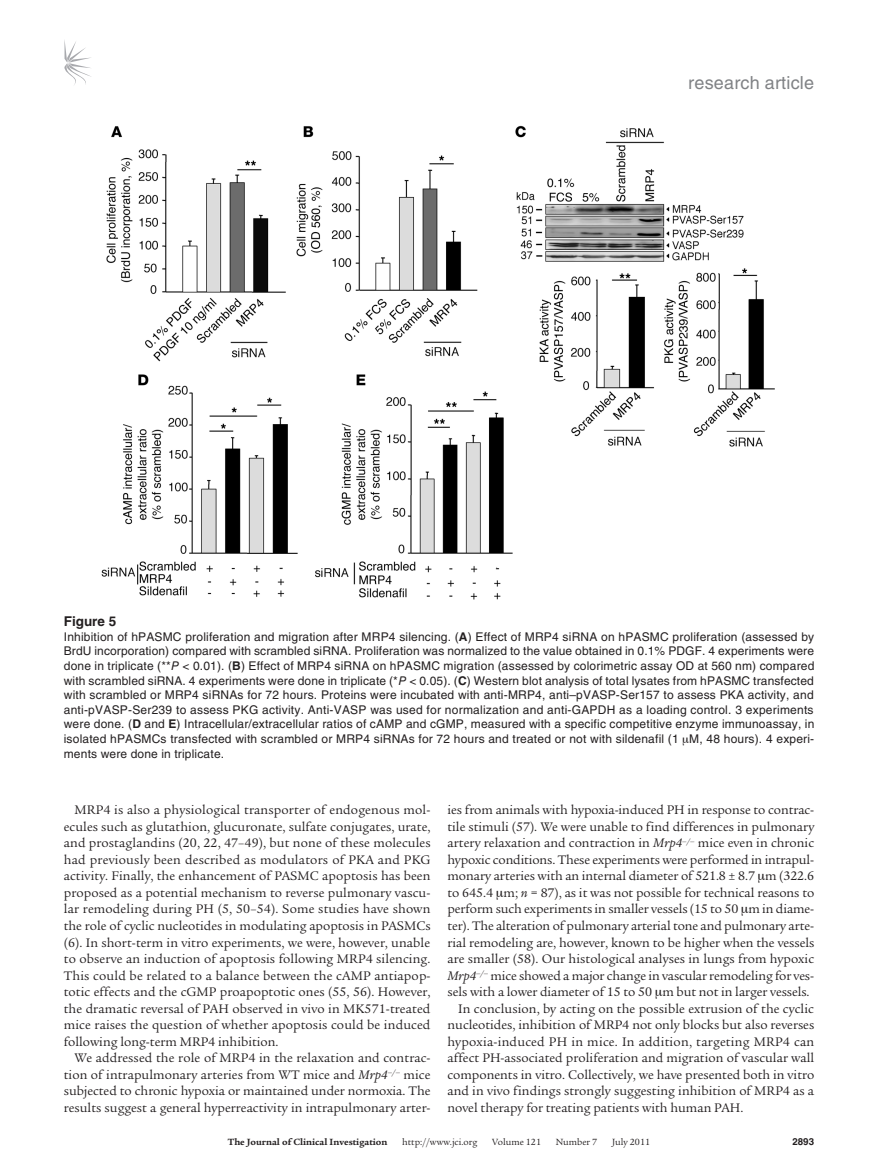
<style>
.page{position:relative;width:878px;height:1175px;background:#fff}
.page>*{position:absolute;margin:0;border:0;box-sizing:border-box;transform-origin:0 0}
.t1{font:18px "Helvetica LT Std";letter-spacing:.01em;color:#808285}
.t2{font:13.5px/16.5px "Legacy Serif Std";color:#231f20;text-align:justify}
.t3{font:700 13.5px "Helvetica LT Std";color:#231f20}
.t4{font:12px/14.7px "Helvetica LT Std";letter-spacing:.015em;color:#231f20;text-align:justify}
.t5{font:9.75px "Legacy Serif Std";color:#231f20}
.t6{font:700 9.75px "Legacy Serif Std";color:#231f20}
.t7{font:700 9.75px "Helvetica LT Std";color:#231f20}
.s1{font-weight:700}
.s2{font-style:italic}
</style>
<div class="page">
<svg style="left:64px;top:40px;width:27px;height:45px"></svg>
<img style="left:101px;top:125px;width:674px;height:475px">
<h1 class="t1" style="left:688px;top:73px;width:127px">research article</h1>
<p class="t3" style="left:64px;top:613px;width:54px">Figure 5</p>
<p class="t4" style="left:64px;top:629px;width:752px">Inhibition of hPASMC proliferation and migration after MRP4 silencing. (<span class="s1">A</span>) Effect of MRP4 siRNA on hPASMC proliferation (assessed by BrdU incorporation) compared with scrambled siRNA. Proliferation was normalized to the value obtained in 0.1% PDGF. 4 experiments were done in triplicate (**<span class="s2">P</span> &lt; 0.01). (<span class="s1">B</span>) Effect of MRP4 siRNA on hPASMC migration (assessed by colorimetric assay OD at 560 nm) compared with scrambled siRNA. 4 experiments were done in triplicate (*<span class="s2">P</span> &lt; 0.05). (<span class="s1">C</span>) Western blot analysis of total lysates from hPASMC transfected with scrambled or MRP4 siRNAs for 72 hours. Proteins were incubated with anti-MRP4, anti–pVASP-Ser157 to assess PKA activity, and anti-pVASP-Ser239 to assess PKG activity. Anti-VASP was used for normalization and anti-GAPDH as a loading control. 3 experiments were done. (<span class="s1">D</span> and <span class="s1">E</span>) Intracellular/extracellular ratios of cAMP and cGMP, measured with a specific competitive enzyme immunoassay, in isolated hPASMCs transfected with scrambled or MRP4 siRNAs for 72 hours and treated or not with sildenafil (1 M, 48 hours). 4 experi&shy;ments were done in triplicate.</p>
<p class="t2" style="left:64px;top:802px;width:368px;text-indent:11px">MRP4 is also a physiological transporter of endogenous mol&shy;ecules such as glutathion, glucuronate, sulfate conjugates, urate, and prostaglandins (20, 22, 47–49), but none of these molecules had previously been described as modulators of PKA and PKG activity. Finally, the enhancement of PASMC apoptosis has been proposed as a potential mechanism to reverse pulmonary vascu&shy;lar remodeling during PH (5, 50–54). Some studies have shown the role of cyclic nucleotides in modulating apoptosis in PASMCs (6). In short-term in vitro experiments, we were, however, unable to observe an induction of apoptosis following MRP4 silencing.<br>This could be related to a balance between the cAMP antiapop&shy;totic effects and the cGMP proapoptotic ones (55, 56). However, the dramatic reversal of PAH observed in vivo in MK571-treated mice raises the question of whether apoptosis could be induced following long-term MRP4 inhibition.</p>
<p class="t2" style="left:64px;top:1049px;width:368px;text-indent:11px">We addressed the role of MRP4 in the relaxation and contrac&shy;tion of intrapulmonary arteries from WT mice and <span class="s2">Mrp4</span><sup>–/–</sup> mice subjected to chronic hypoxia or maintained under normoxia. The results suggest a general hyperreactivity in intrapulmonary arter-</p>
<p class="t2" style="left:447px;top:802px;width:368px">ies from animals with hypoxia-induced PH in response to contrac-</p>
<p class="t2" style="left:447px;top:818px;width:368px">tile stimuli (57). We were unable to find differences in pulmonary</p>
<p class="t2" style="left:447px;top:835px;width:368px">artery relaxation and contraction in <span class="s2">Mrp4</span><sup>–/–</sup> mice even in chronic</p>
<p class="t2" style="left:447px;top:851px;width:368px">hypoxic conditions. These experiments were performed in intrapul-</p>
<p class="t2" style="left:447px;top:868px;width:368px">monary arteries with an internal diameter of 521.8 ± 8.7 m (322.6</p>
<p class="t2" style="left:447px;top:884px;width:368px">to 645.4 m; <span class="s2">n</span> = 87), as it was not possible for technical reasons to</p>
<p class="t2" style="left:447px;top:901px;width:368px">perform such experiments in smaller vessels (15 to 50 m in diame-</p>
<p class="t2" style="left:447px;top:917px;width:368px">ter). The alteration of pulmonary arterial tone and pulmonary arte-</p>
<p class="t2" style="left:447px;top:934px;width:368px">rial remodeling are, however, known to be higher when the vessels</p>
<p class="t2" style="left:447px;top:950px;width:368px">are smaller (58). Our histological analyses in lungs from hypoxic</p>
<p class="t2" style="left:447px;top:967px;width:368px"><span class="s2">Mrp4</span><sup>–/–</sup> mice showed a major change in vascular remodeling for ves-</p>
<p class="t2" style="left:447px;top:983px;width:363px">sels with a lower diameter of 15 to 50 m but not in larger vessels.</p>
<p class="t2" style="left:458px;top:1000px;width:357px">In conclusion, by acting on the possible extrusion of the cyclic</p>
<p class="t2" style="left:447px;top:1016px;width:368px">nucleotides, inhibition of MRP4 not only blocks but also reverses</p>
<p class="t2" style="left:447px;top:1033px;width:368px">hypoxia-induced PH in mice. In addition, targeting MRP4 can</p>
<p class="t2" style="left:447px;top:1049px;width:368px">affect PH-associated proliferation and migration of vascular wall</p>
<p class="t2" style="left:447px;top:1066px;width:368px">components in vitro. Collectively, we have presented both in vitro</p>
<p class="t2" style="left:447px;top:1082px;width:368px">and in vivo findings strongly suggesting inhibition of MRP4 as a</p>
<p class="t2" style="left:447px;top:1099px;width:297px">novel therapy for treating patients with human PAH.</p>
<p class="t6" style="left:228px;top:1135px;width:161px">The Journal of Clinical Investigation</p>
<p class="t5" style="left:402px;top:1136px;width:77px">http://www.jci.org</p>
<p class="t5" style="left:492px;top:1136px;width:50px">Volume 121</p>
<p class="t5" style="left:555px;top:1136px;width:43px">Number 7</p>
<p class="t5" style="left:612px;top:1136px;width:40px">July 2011</p>
<p class="t7" style="left:792px;top:1135px;width:23px">2893</p>
</div>
